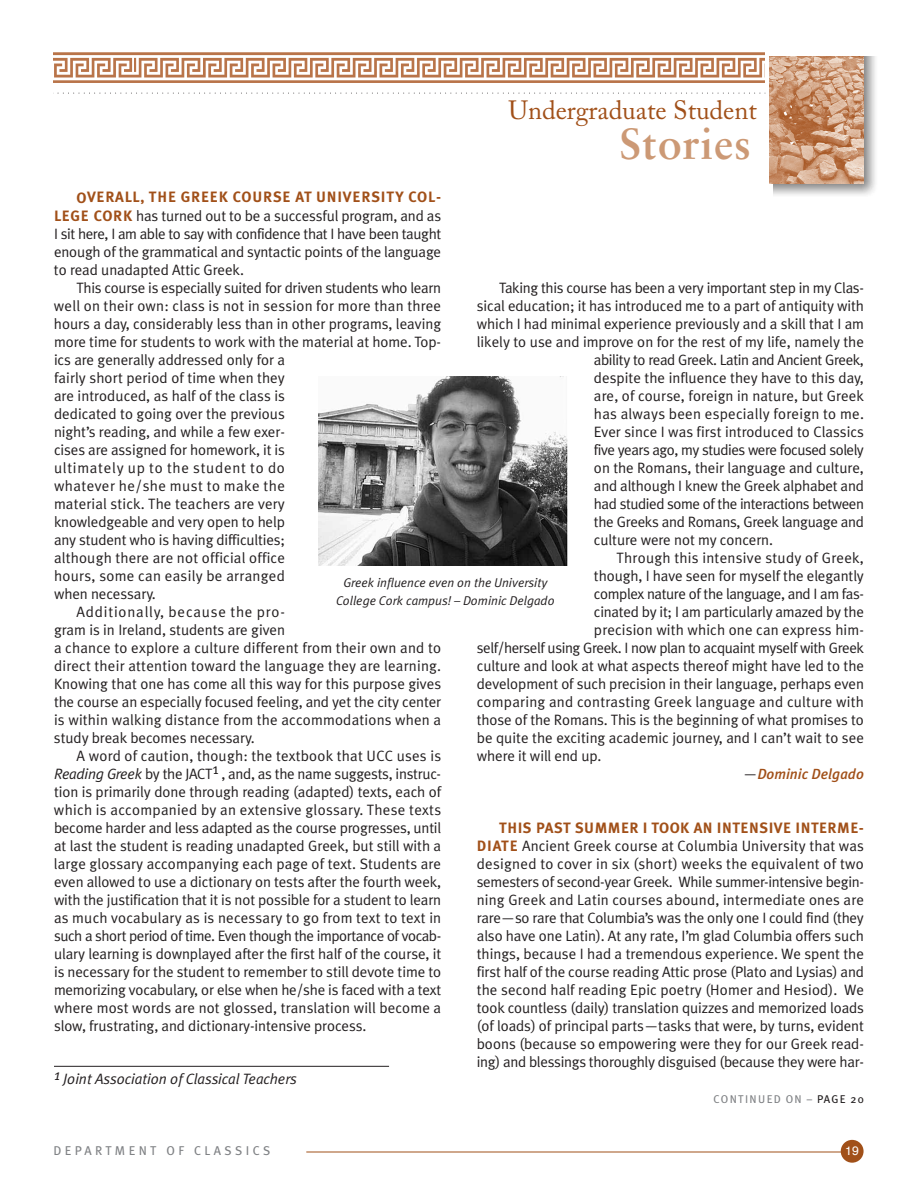
<style>
.page{position:relative;width:918px;height:1188px;background:#fff}
.page>*{position:absolute;margin:0;border:0;box-sizing:border-box;transform-origin:0 0}
.t1{font:700 43.5px "Sabon";letter-spacing:.02em;color:#cc9975}
.t2{font:26.25px "Adobe Caslon";color:#a15019}
.t3{font:15px/18px "Meta Plus Normal";letter-spacing:-.005em;color:#231f20;text-align:justify}
.t4{font:15px "Meta Plus Normal";letter-spacing:.015em;color:#231f20}
.t5{font:15px "Meta Plus Normal";letter-spacing:-.025em;color:#231f20}
.t6{font:15px "Meta Plus Normal";letter-spacing:-.03em;color:#231f20}
.t7{font:15px "Meta Plus Normal";letter-spacing:.02em;color:#231f20}
.t8{font:700 15px "Meta Plus";letter-spacing:.05em;color:#a15019}
.t9{font:700 15px "Meta Plus";letter-spacing:.03em;color:#a15019}
.t10{font:italic 15px "Meta Plus Normal";letter-spacing:-.005em;color:#231f20}
.t11{font:15px "Meta Plus Normal";letter-spacing:.05em;color:#231f20}
.t12{font:15px "Meta Plus Normal";letter-spacing:.03em;color:#231f20}
.t13{font:15px "Meta Plus Normal";letter-spacing:.055em;color:#231f20}
.t14{font:italic 500 14.7px "Meta Plus";color:#a15019}
.t15{font:italic 12.75px/17.2px "Meta Plus Normal";color:#231f20;text-align:center}
.t16{font:12.75px "Meta Plus";letter-spacing:.26em;color:#808285}
.t17{font:12.3px "Helvetica";color:#fff}
.t18{font:11.25px "Meta Plus";letter-spacing:.11em;color:#808285}
.s1{font-family:"Meta Plus";font-weight:700;color:#a15019}
.s2{font-style:italic}
.s3{font-family:"Meta Plus Normal";font-weight:400;font-style:normal;font-size:15px;color:#231f20}
.s4{color:#231f20}
</style>
<div class="page">
<div style="left:841px;top:1140px;width:23px;height:23px;background:#a15019;border-radius:50%"></div>
<hr style="left:306px;top:1152px;width:535px;height:1px;background:#a15019">
<img style="left:133px;top:52px;width:632px;height:31px">
<svg style="left:53px;top:93px;width:713px;height:1px"></svg>
<img style="left:53px;top:52px;width:80px;height:31px">
<img style="left:319px;top:377px;width:248px;height:189px">
<img style="left:774px;top:56px;width:101px;height:139px">
<img style="left:769px;top:56px;width:94px;height:127px">
<hr style="left:54px;top:1066px;width:335px;height:1px;background:#231f20">
<h2 class="t2" style="left:508px;top:101px;width:250px">Undergraduate Student</h2>
<h1 class="t1" style="left:620px;top:126px;width:133px">Stories</h1>
<p class="t8" style="left:76px;top:189px;width:366px">OVERALL, THE GREEK COURSE AT UNIVERSITY COL-</p>
<p class="t3" style="left:54px;top:206px;width:389px"><span class="s1">LEGE CORK</span> has turned out to be a successful program, and as I sit here, I am able to say with confidence that I have been taught enough of the grammatical and syntactic points of the language to read unadapted Attic Greek.</p>
<p class="t3" style="left:76px;top:278px;width:366px">This course is especially suited for driven students who learn</p>
<p class="t4" style="left:54px;top:297px;width:389px">well on their own: class is not in session for more than three</p>
<p class="t3" style="left:54px;top:314px;width:389px">hours a day, considerably less than in other programs, leaving</p>
<p class="t3" style="left:54px;top:332px;width:389px">more time for students to work with the material at home. Top-</p>
<p class="t3" style="left:54px;top:350px;width:233px">ics are generally addressed only for a</p>
<p class="t3" style="left:54px;top:368px;width:233px">fairly short period of time when they</p>
<p class="t3" style="left:54px;top:386px;width:233px">are introduced, as half of the class is</p>
<p class="t3" style="left:54px;top:404px;width:233px">dedicated to going over the previous</p>
<p class="t3" style="left:54px;top:422px;width:233px">night’s reading, and while a few exer-</p>
<p class="t3" style="left:54px;top:440px;width:233px">cises are assigned for homework, it is</p>
<p class="t11" style="left:54px;top:459px;width:233px">ultimately up to the student to do</p>
<p class="t12" style="left:54px;top:477px;width:233px">whatever he/she must to make the</p>
<p class="t3" style="left:54px;top:494px;width:233px">material stick. The teachers are very</p>
<p class="t3" style="left:54px;top:512px;width:232px">knowledgeable and very open to help</p>
<p class="t3" style="left:54px;top:530px;width:232px">any student who is having difficulties;</p>
<p class="t4" style="left:54px;top:549px;width:233px">although there are not official office</p>
<p class="t7" style="left:54px;top:567px;width:233px">hours, some can easily be arranged</p>
<p class="t3" style="left:54px;top:584px;width:103px">when necessary.</p>
<p class="t13" style="left:77px;top:603px;width:210px">Additionally, because the pro-</p>
<p class="t3" style="left:54px;top:620px;width:233px">gram is in Ireland, students are given</p>
<p class="t4" style="left:54px;top:639px;width:389px">a chance to explore a culture different from their own and to</p>
<p class="t4" style="left:54px;top:657px;width:389px">direct their attention toward the language they are learning.</p>
<p class="t3" style="left:54px;top:674px;width:389px">Knowing that one has come all this way for this purpose gives</p>
<p class="t3" style="left:54px;top:692px;width:389px">the course an especially focused feeling, and yet the city center</p>
<p class="t4" style="left:54px;top:711px;width:389px">is within walking distance from the accommodations when a</p>
<p class="t3" style="left:54px;top:728px;width:202px">study break becomes necessary.</p>
<p class="t4" style="left:76px;top:747px;width:366px">A word of caution, though: the textbook that UCC uses is</p>
<p class="t3" style="left:54px;top:764px;width:389px"><span class="s2">Reading Greek</span> by the JACT1 , and, as the name suggests, instruc-</p>
<p class="t3" style="left:54px;top:782px;width:389px">tion is primarily done through reading (adapted) texts, each of</p>
<p class="t7" style="left:54px;top:801px;width:389px">which is accompanied by an extensive glossary. These texts</p>
<p class="t3" style="left:54px;top:818px;width:389px">become harder and less adapted as the course progresses, until</p>
<p class="t3" style="left:54px;top:836px;width:389px">at last the student is reading unadapted Greek, but still with a</p>
<p class="t3" style="left:54px;top:854px;width:389px">large glossary accompanying each page of text. Students are</p>
<p class="t3" style="left:54px;top:872px;width:389px">even allowed to use a dictionary on tests after the fourth week,</p>
<p class="t3" style="left:54px;top:890px;width:389px">with the justification that it is not possible for a student to learn</p>
<p class="t4" style="left:54px;top:909px;width:389px">as much vocabulary as is necessary to go from text to text in</p>
<p class="t6" style="left:54px;top:927px;width:389px">such a short period of time. Even though the importance of vocab-</p>
<p class="t3" style="left:54px;top:944px;width:389px">ulary learning is downplayed after the first half of the course, it</p>
<p class="t3" style="left:54px;top:962px;width:389px">is necessary for the student to remember to still devote time to</p>
<p class="t3" style="left:54px;top:980px;width:389px">memorizing vocabulary, or else when he/she is faced with a text</p>
<p class="t3" style="left:54px;top:998px;width:389px">where most words are not glossed, translation will become a</p>
<p class="t3" style="left:54px;top:1016px;width:314px">slow, frustrating, and dictionary-intensive process.</p>
<p class="t3" style="left:499px;top:278px;width:366px">Taking this course has been a very important step in my Clas-</p>
<p class="t3" style="left:477px;top:296px;width:389px">sical education; it has introduced me to a part of antiquity with</p>
<p class="t3" style="left:477px;top:314px;width:389px">which I had minimal experience previously and a skill that I am</p>
<p class="t3" style="left:477px;top:332px;width:389px">likely to use and improve on for the rest of my life, namely the</p>
<p class="t5" style="left:594px;top:351px;width:272px">ability to read Greek. Latin and Ancient Greek,</p>
<p class="t3" style="left:594px;top:368px;width:272px">despite the influence they have to this day,</p>
<p class="t3" style="left:594px;top:386px;width:272px">are, of course, foreign in nature, but Greek</p>
<p class="t4" style="left:594px;top:405px;width:271px">has always been especially foreign to me.</p>
<p class="t3" style="left:594px;top:422px;width:272px">Ever since I was first introduced to Classics</p>
<p class="t6" style="left:594px;top:441px;width:272px">five years ago, my studies were focused solely</p>
<p class="t3" style="left:594px;top:458px;width:272px">on the Romans, their language and culture,</p>
<p class="t3" style="left:594px;top:476px;width:271px">and although I knew the Greek alphabet and</p>
<p class="t6" style="left:594px;top:495px;width:272px">had studied some of the interactions between</p>
<p class="t3" style="left:594px;top:512px;width:272px">the Greeks and Romans, Greek language and</p>
<p class="t3" style="left:594px;top:530px;width:181px">culture were not my concern.</p>
<p class="t7" style="left:616px;top:549px;width:249px">Through this intensive study of Greek,</p>
<p class="t3" style="left:594px;top:566px;width:272px">though, I have seen for myself the elegantly</p>
<p class="t5" style="left:594px;top:585px;width:272px">complex nature of the language, and I am fas-</p>
<p class="t3" style="left:594px;top:602px;width:271px">cinated by it; I am particularly amazed by the</p>
<p class="t3" style="left:594px;top:620px;width:272px">precision with which one can express him-</p>
<p class="t5" style="left:477px;top:639px;width:389px">self/herself using Greek. I now plan to acquaint myself with Greek</p>
<p class="t3" style="left:477px;top:656px;width:389px">culture and look at what aspects thereof might have led to the</p>
<p class="t3" style="left:477px;top:674px;width:389px">development of such precision in their language, perhaps even</p>
<p class="t4" style="left:477px;top:693px;width:389px">comparing and contrasting Greek language and culture with</p>
<p class="t3" style="left:477px;top:710px;width:389px">those of the Romans. This is the beginning of what promises to</p>
<p class="t3" style="left:477px;top:728px;width:389px">be quite the exciting academic journey, and I can’t wait to see</p>
<p class="t3" style="left:477px;top:746px;width:126px">where it will end up.</p>
<p class="t14" style="left:743px;top:765px;width:122px"><span class="s3">—</span>Dominic Delgado</p>
<p class="t15" style="left:336px;top:574px;width:220px">Greek influence even on the University<br>College Cork campus! – Dominic Delgado</p>
<p class="t9" style="left:499px;top:819px;width:366px">THIS PAST SUMMER I TOOK AN INTENSIVE INTERME-</p>
<p class="t3" style="left:477px;top:836px;width:389px"><span class="s1">DIATE</span> Ancient Greek course at Columbia University that was designed to cover in six (short) weeks the equivalent of two semesters of second-year Greek. While summer-intensive begin&shy;ning Greek and Latin courses abound, intermediate ones are rare—so rare that Columbia’s was the only one I could find (they also have one Latin). At any rate, I’m glad Columbia offers such things, because I had a tremendous experience. We spent the first half of the course reading Attic prose (Plato and Lysias) and the second half reading Epic poetry (Homer and Hesiod). We took countless (daily) translation quizzes and memorized loads (of loads) of principal parts—tasks that were, by turns, evident boons (because so empowering were they for our Greek read&shy;ing) and blessings thoroughly disguised (because they were har-</p>
<p class="t10" style="left:54px;top:1071px;width:244px">1 Joint Association of Classical Teachers</p>
<p class="t18" style="left:714px;top:1092px;width:152px">CONTINUED ON – <span class="s4">PAGE 20</span></p>
<p class="t16" style="left:53px;top:1144px;width:218px">DEPARTMENT OF CLASSICS</p>
<p class="t17" style="left:845px;top:1146px;width:15px">19</p>
</div>
